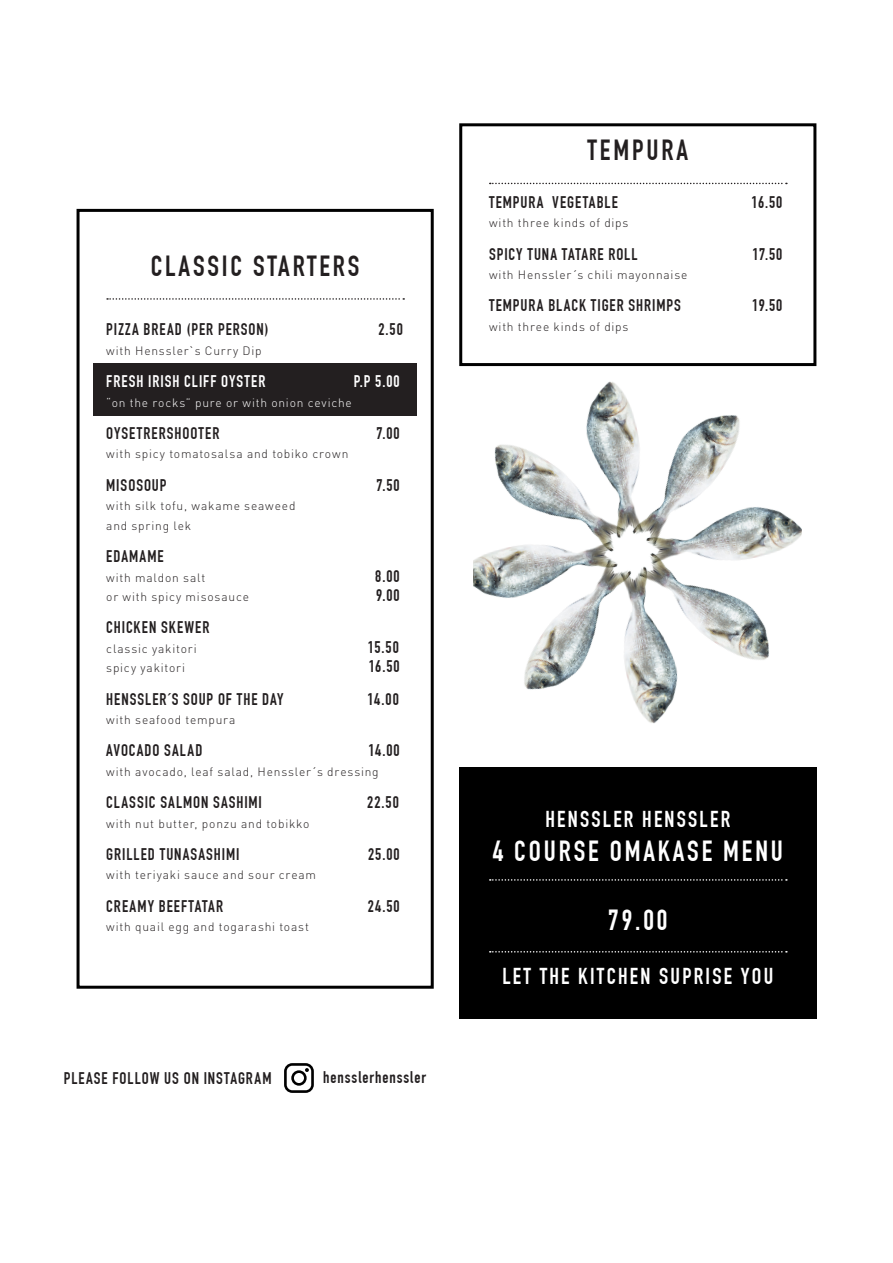
<style>
.page{position:relative;width:893px;height:1263px;background:#fff}
.page>*{position:absolute;margin:0;border:0;box-sizing:border-box;transform-origin:0 0}
.t1{font:700 28.5px "DIN Condensed";letter-spacing:.1em;color:#fff}
.t2{font:700 28.5px "DIN Condensed";letter-spacing:.1em;color:#231f20}
.t3{font:700 22.5px "DIN Condensed";letter-spacing:.1em;color:#fff}
.t4{font:700 16.5px "DIN Condensed";letter-spacing:.06em;color:#231f20}
.t5{font:700 16.5px "DIN Condensed";letter-spacing:.065em;color:#fff}
.t6{font:300 12px/19.5px "DIN Pro";letter-spacing:.065em;color:#231f20}
.t7{font:300 12px "DIN Pro";letter-spacing:.065em;color:#fff}
</style>
<div class="page">
<img style="left:672px;top:513px;width:130px;height:188px">
<img style="left:474px;top:408px;width:116px;height:184px">
<img style="left:481px;top:523px;width:191px;height:201px">
<img style="left:590px;top:381px;width:192px;height:200px">
<div style="left:77px;top:209px;width:357px;height:780px;background:#fff;border:3px solid #000"></div>
<svg style="left:107px;top:298px;width:297px;height:2px"></svg>
<div style="left:459px;top:123px;width:357px;height:243px;background:#fff;border:3px solid #000"></div>
<svg style="left:490px;top:183px;width:297px;height:1px"></svg>
<div style="left:459px;top:767px;width:357px;height:252px;background:#000"></div>
<svg style="left:490px;top:879px;width:297px;height:2px"></svg>
<svg style="left:490px;top:951px;width:297px;height:1px"></svg>
<svg style="left:284px;top:1063px;width:30px;height:30px"></svg>
<div style="left:94px;top:363px;width:323px;height:53px;background:#231f20"></div>
<p class="t2" style="left:151px;top:249px;width:210px">CLASSIC STARTERS</p>
<p class="t4" style="left:106px;top:320px;width:164px">PIZZA BREAD (PER PERSON)</p>
<p class="t4" style="left:378px;top:320px;width:26px">2.50</p>
<p class="t6" style="left:106px;top:340px;width:157px">with Henssler`s Curry Dip</p>
<p class="t5" style="left:106px;top:372px;width:161px">FRESH IRISH CLIFF OYSTER</p>
<p class="t5" style="left:354px;top:372px;width:47px">P.P 5.00</p>
<p class="t7" style="left:106px;top:394px;width:247px">“on the rocks” pure or with onion ceviche</p>
<p class="t4" style="left:106px;top:423px;width:115px">OYSETRERSHOOTER</p>
<p class="t4" style="left:376px;top:423px;width:25px">7.00</p>
<p class="t6" style="left:106px;top:444px;width:244px">with spicy tomatosalsa and tobiko crown</p>
<p class="t4" style="left:106px;top:475px;width:62px">MISOSOUP</p>
<p class="t4" style="left:376px;top:475px;width:25px">7.50</p>
<p class="t6" style="left:106px;top:496px;width:191px">with silk tofu, wakame seaweed and spring lek</p>
<p class="t4" style="left:106px;top:546px;width:59px">EDAMAME</p>
<p class="t6" style="left:106px;top:567px;width:100px">with maldon salt</p>
<p class="t4" style="left:375px;top:566px;width:26px">8.00</p>
<p class="t6" style="left:106px;top:586px;width:144px">or with spicy misosauce</p>
<p class="t4" style="left:376px;top:585px;width:25px">9.00</p>
<p class="t4" style="left:106px;top:618px;width:105px">CHICKEN SKEWER</p>
<p class="t6" style="left:106px;top:638px;width:92px">classic yakitori</p>
<p class="t4" style="left:368px;top:637px;width:32px">15.50</p>
<p class="t6" style="left:106px;top:658px;width:80px">spicy yakitori</p>
<p class="t4" style="left:369px;top:657px;width:32px">16.50</p>
<p class="t4" style="left:106px;top:689px;width:179px">HENSSLER´S SOUP OF THE DAY</p>
<p class="t4" style="left:367px;top:689px;width:33px">14.00</p>
<p class="t6" style="left:106px;top:709px;width:131px">with seafood tempura</p>
<p class="t4" style="left:106px;top:741px;width:98px">AVOCADO SALAD</p>
<p class="t4" style="left:368px;top:741px;width:33px">14.00</p>
<p class="t6" style="left:106px;top:761px;width:274px">with avocado, leaf salad, Henssler´s dressing</p>
<p class="t4" style="left:106px;top:793px;width:157px">CLASSIC SALMON SASHIMI</p>
<p class="t4" style="left:367px;top:793px;width:33px">22.50</p>
<p class="t6" style="left:106px;top:813px;width:205px">with nut butter, ponzu and tobikko</p>
<p class="t4" style="left:106px;top:844px;width:135px">GRILLED TUNASASHIMI</p>
<p class="t4" style="left:368px;top:844px;width:33px">25.00</p>
<p class="t6" style="left:106px;top:865px;width:211px">with teriyaki sauce and sour cream</p>
<p class="t4" style="left:106px;top:896px;width:118px">CREAMY BEEFTATAR</p>
<p class="t4" style="left:368px;top:896px;width:34px">24.50</p>
<p class="t6" style="left:106px;top:916px;width:204px">with quail egg and togarashi toast</p>
<p class="t4" style="left:64px;top:1068px;width:209px">PLEASE FOLLOW US ON INSTAGRAM</p>
<p class="t4" style="left:323px;top:1067px;width:104px">hensslerhenssler</p>
<p class="t2" style="left:588px;top:134px;width:102px">TEMPURA</p>
<p class="t4" style="left:489px;top:192px;width:130px">TEMPURA VEGETABLE</p>
<p class="t4" style="left:751px;top:192px;width:32px">16.50</p>
<p class="t6" style="left:489px;top:213px;width:141px">with three kinds of dips</p>
<p class="t4" style="left:489px;top:244px;width:150px">SPICY TUNA TATARE ROLL</p>
<p class="t4" style="left:753px;top:244px;width:31px">17.50</p>
<p class="t6" style="left:489px;top:265px;width:200px">with Henssler´s chili mayonnaise</p>
<p class="t4" style="left:489px;top:296px;width:193px">TEMPURA BLACK TIGER SHRIMPS</p>
<p class="t4" style="left:752px;top:296px;width:32px">19.50</p>
<p class="t6" style="left:489px;top:316px;width:141px">with three kinds of dips</p>
<p class="t3" style="left:545px;top:805px;width:186px">HENSSLER HENSSLER</p>
<p class="t1" style="left:493px;top:834px;width:292px">4 COURSE OMAKASE MENU</p>
<p class="t1" style="left:608px;top:903px;width:61px">79.00</p>
<p class="t3" style="left:502px;top:963px;width:272px">LET THE KITCHEN SUPRISE YOU</p>
</div>
